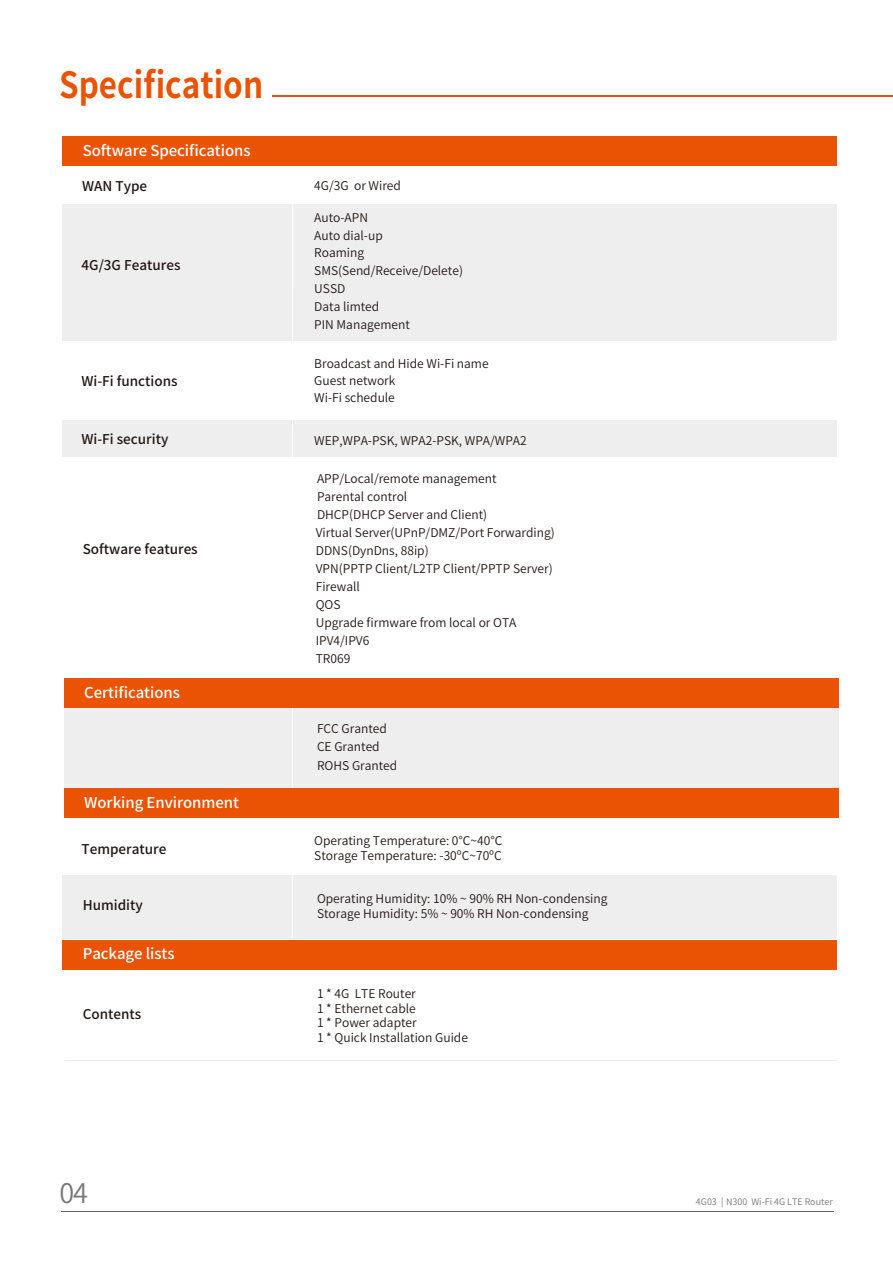
<style>
.page{position:relative;width:893px;height:1263px;background:#fff}
.page>*{position:absolute;margin:0;border:0;box-sizing:border-box;transform-origin:0 0}
.t1{font:700 36px "Source Han Sans CN";color:#ea5304;scale:.87 1}
.t2{font:27px "Source Han Sans CN";color:#797878}
.t3{font:500 15px "Source Han Sans CN";letter-spacing:-.005em;color:#fff}
.t4{font:500 13.5px "Source Han Sans CN";color:#221614}
.t5{font:12px/18px "Source Han Sans CN";color:#221614}
.t6{font:9px "Source Han Sans CN";color:#797878}
</style>
<div class="page">
<div style="left:63px;top:204px;width:774px;height:137px;background:#efeeef"></div>
<div style="left:63px;top:420px;width:774px;height:37px;background:#efeeef"></div>
<div style="left:64px;top:708px;width:774px;height:80px;background:#efeeef"></div>
<div style="left:63px;top:875px;width:774px;height:63px;background:#efeeef"></div>
<hr style="left:61px;top:1211px;width:773px;height:1px;background:#636262">
<hr style="left:65px;top:1060px;width:773px;height:1px;background:#efeeef">
<hr style="left:273px;top:95px;width:620px;height:2px;background:#e95118">
<div style="left:63px;top:136px;width:774px;height:30px;background:#ea5304"></div>
<svg style="left:292px;top:204px;width:1px;height:766px"></svg>
<div style="left:64px;top:679px;width:774px;height:29px;background:#ea5304"></div>
<div style="left:64px;top:788px;width:774px;height:30px;background:#ea5304"></div>
<div style="left:63px;top:940px;width:774px;height:29px;background:#ea5304"></div>
<h1 class="t1" style="left:59px;top:64px;width:236px">Specification</h1>
<p class="t3" style="left:83px;top:142px;width:169px">Software Specifications</p>
<p class="t4" style="left:82px;top:178px;width:67px">WAN Type</p>
<p class="t5" style="left:314px;top:176px;width:88px">4G/3G or Wired</p>
<p class="t4" style="left:82px;top:257px;width:100px">4G/3G Features</p>
<p class="t4" style="left:82px;top:374px;width:98px">Wi-Fi functions</p>
<p class="t5" style="left:314px;top:209px;width:150px">Auto-APN<br>Auto dial-up<br>Roaming<br>SMS(Send/Receive/Delete)<br>USSD<br>Data limted<br>PIN Management</p>
<p class="t5" style="left:314px;top:355px;width:176px;line-height:17.2px">Broadcast and Hide Wi-Fi name<br>Guest network<br>Wi-Fi schedule</p>
<p class="t4" style="left:82px;top:432px;width:88px">Wi-Fi security</p>
<p class="t5" style="left:314px;top:431px;width:214px">WEP,WPA-PSK, WPA2-PSK, WPA/WPA2</p>
<p class="t4" style="left:83px;top:541px;width:117px">Software features</p>
<p class="t3" style="left:84px;top:684px;width:97px">Certifications</p>
<p class="t3" style="left:84px;top:794px;width:156px">Working Environment</p>
<p class="t4" style="left:82px;top:841px;width:86px">Temperature</p>
<p class="t4" style="left:83px;top:897px;width:62px">Humidity</p>
<p class="t3" style="left:83px;top:945px;width:93px">Package lists</p>
<p class="t4" style="left:83px;top:1007px;width:60px">Contents</p>
<h2 class="t2" style="left:59px;top:1178px;width:30px">04</h2>
<p class="t5" style="left:316px;top:469px;width:240px">APP/Local/remote management<br>Parental control<br>DHCP(DHCP Server and Client)<br>Virtual Server(UPnP/DMZ/Port Forwarding)<br>DDNS(DynDns, 88ip)<br>VPN(PPTP Client/L2TP Client/PPTP Server)<br>Firewall<br>QOS<br>Upgrade firmware from local or OTA<br>IPV4/IPV6<br>TR069</p>
<p class="t5" style="left:317px;top:720px;width:82px">FCC Granted<br>CE Granted<br>ROHS Granted</p>
<p class="t5" style="left:314px;top:834px;width:190px;line-height:14.4px">Operating Temperature: 0℃~40℃<br>Storage Temperature: -30ºC~70ºC</p>
<p class="t5" style="left:317px;top:892px;width:292px;line-height:14.4px">Operating Humidity: 10% ~ 90% RH Non-condensing<br>Storage Humidity: 5% ~ 90% RH Non-condensing</p>
<p class="t5" style="left:317px;top:987px;width:153px;line-height:14.4px">1 * 4G LTE Router<br>1 * Ethernet cable<br>1 * Power adapter<br>1 * Quick Installation Guide</p>
<p class="t6" style="left:696px;top:1196px;width:138px">4G03 | N300 Wi-Fi 4G LTE Router</p>
</div>
